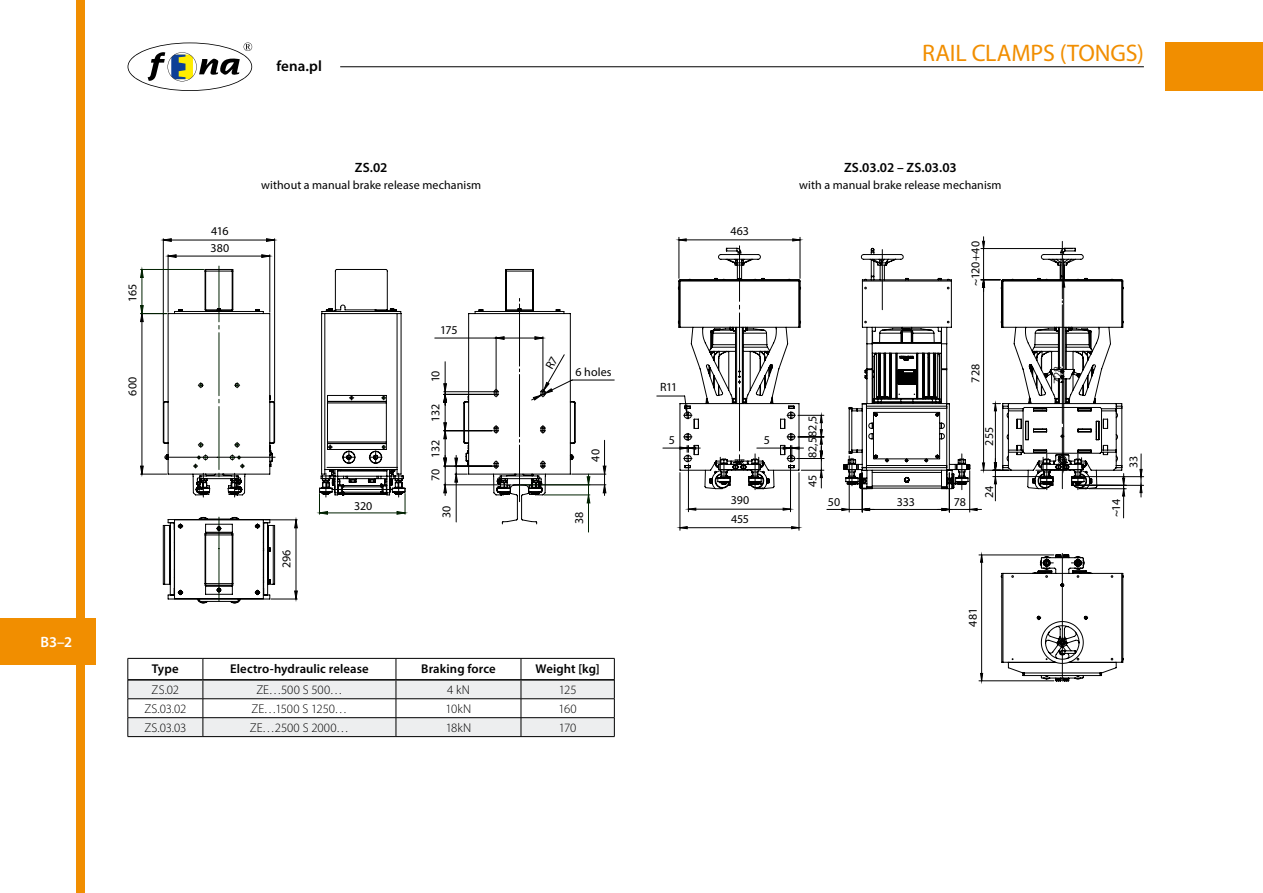
<style>
.page{position:relative;width:1263px;height:893px;background:#fff}
.page>*{position:absolute;margin:0;border:0;box-sizing:border-box;transform-origin:0 0}
.t1{font:24px "Myriad Pro";letter-spacing:-.005em;color:#f18e00}
.t2{font:600 15px "Myriad Pro";letter-spacing:.005em;color:#000}
.t3{font:600 15px "Myriad Pro";color:#fff}
.t4{font:600 13.5px "Myriad Pro";letter-spacing:-.005em;color:#000}
.t5{font:300 12.75px "Myriad Pro";letter-spacing:-.005em;color:#000}
.t6{font:600 12.75px "Myriad Pro";letter-spacing:.01em;color:#000}
.t7{font:12px "Myriad Pro";letter-spacing:.005em;color:#000}
.t8{font:10.5px "Century Gothic";color:#000}
</style>
<div class="page">
<div style="left:77px;top:0;width:8px;height:893px;background:#f18e00"></div>
<div style="left:0;top:618px;width:95px;height:47px;background:#f18e00"></div>
<svg style="left:128px;top:43px;width:124px;height:48px"></svg>
<hr style="left:340px;top:67px;width:804px;height:1px;background:#000">
<div style="left:1165px;top:43px;width:98px;height:48px;background:#f18e00"></div>
<svg style="left:679px;top:239px;width:121px;height:8px"></svg>
<svg style="left:1124px;top:478px;width:1px;height:18px"></svg>
<svg style="left:1140px;top:469px;width:2px;height:24px"></svg>
<svg style="left:678px;top:247px;width:446px;height:435px"></svg>
<hr style="left:128px;top:658px;width:75px;height:1px;background:#000">
<hr style="left:203px;top:658px;width:193px;height:1px;background:#000">
<hr style="left:396px;top:658px;width:125px;height:1px;background:#000">
<hr style="left:521px;top:658px;width:93px;height:1px;background:#000">
<svg style="left:128px;top:659px;width:487px;height:78px"></svg>
<hr style="left:128px;top:736px;width:75px;height:1px;background:#000">
<hr style="left:203px;top:736px;width:193px;height:1px;background:#000">
<hr style="left:396px;top:736px;width:125px;height:1px;background:#000">
<hr style="left:521px;top:736px;width:93px;height:1px;background:#000">
<hr style="left:128px;top:679px;width:75px;height:2px;background:#000">
<hr style="left:203px;top:679px;width:193px;height:2px;background:#000">
<hr style="left:396px;top:679px;width:125px;height:2px;background:#000">
<hr style="left:521px;top:679px;width:93px;height:2px;background:#000">
<svg style="left:168px;top:255px;width:102px;height:2px"></svg>
<svg style="left:163px;top:239px;width:112px;height:2px"></svg>
<svg style="left:140px;top:266px;width:135px;height:211px"></svg>
<svg style="left:162px;top:269px;width:376px;height:335px"></svg>
<svg style="left:319px;top:298px;width:287px;height:217px"></svg>
<p class="t3" style="left:41px;top:633px;width:33px">B3–2</p>
<p class="t7" style="left:125px;top:302px;width:19px;rotate:-90deg">165</p>
<p class="t7" style="left:125px;top:396px;width:20px;rotate:-90deg">600</p>
<p class="t2" style="left:276px;top:57px;width:47px">fena.pl</p>
<p class="t7" style="left:211px;top:224px;width:19px">416</p>
<p class="t7" style="left:211px;top:240px;width:20px">380</p>
<p class="t4" style="left:355px;top:159px;width:34px">ZS.02</p>
<p class="t7" style="left:261px;top:177px;width:221px">without a manual brake release mechanism</p>
<p class="t7" style="left:279px;top:568px;width:20px;rotate:-90deg">296</p>
<p class="t7" style="left:354px;top:498px;width:20px">320</p>
<p class="t7" style="left:440px;top:323px;width:19px">175</p>
<p class="t7" style="left:428px;top:382px;width:13px;rotate:-90deg">10</p>
<p class="t7" style="left:428px;top:422px;width:19px;rotate:-90deg">132</p>
<p class="t7" style="left:428px;top:481px;width:42px;rotate:-90deg">70 132</p>
<p class="t7" style="left:575px;top:364px;width:38px">6 holes</p>
<p class="t7" style="left:588px;top:462px;width:14px;rotate:-90deg">40</p>
<p class="t7" style="left:439px;top:518px;width:14px;rotate:-90deg">30</p>
<p class="t7" style="left:572px;top:524px;width:14px;rotate:-90deg">38</p>
<p class="t6" style="left:152px;top:660px;width:28px">Type</p>
<p class="t6" style="left:230px;top:660px;width:140px">Electro-hydraulic release</p>
<p class="t6" style="left:421px;top:660px;width:76px">Braking force</p>
<p class="t6" style="left:536px;top:660px;width:66px">Weight [kg]</p>
<p class="t5" style="left:152px;top:682px;width:29px">ZS.02</p>
<p class="t5" style="left:256px;top:682px;width:88px">ZE…500 S 500…</p>
<p class="t5" style="left:447px;top:682px;width:24px">4 kN</p>
<p class="t5" style="left:559px;top:682px;width:19px">125</p>
<p class="t5" style="left:144px;top:701px;width:43px">ZS.03.02</p>
<p class="t5" style="left:252px;top:701px;width:97px">ZE…1500 S 1250…</p>
<p class="t5" style="left:446px;top:701px;width:27px">10kN</p>
<p class="t5" style="left:559px;top:701px;width:20px">160</p>
<p class="t5" style="left:144px;top:720px;width:43px">ZS.03.03</p>
<p class="t5" style="left:250px;top:720px;width:101px">ZE…2500 S 2000…</p>
<p class="t5" style="left:446px;top:720px;width:27px">18kN</p>
<p class="t5" style="left:559px;top:720px;width:19px">170</p>
<h1 class="t1" style="left:922px;top:38px;width:223px">RAIL CLAMPS (TONGS)</h1>
<p class="t7" style="left:730px;top:224px;width:20px">463</p>
<p class="t4" style="left:844px;top:159px;width:114px">ZS.03.02 – ZS.03.03</p>
<p class="t7" style="left:799px;top:177px;width:204px">with a manual brake release mechanism</p>
<p class="t7" style="left:968px;top:286px;width:46px;rotate:-90deg">~120+40</p>
<p class="t7" style="left:660px;top:380px;width:19px">R11</p>
<p class="t7" style="left:669px;top:433px;width:8px">5</p>
<p class="t7" style="left:764px;top:433px;width:8px">5</p>
<p class="t7" style="left:731px;top:492px;width:20px">390</p>
<p class="t7" style="left:731px;top:511px;width:20px">455</p>
<p class="t7" style="left:968px;top:382px;width:20px;rotate:-90deg">728</p>
<p class="t7" style="left:805px;top:458px;width:45px;rotate:-90deg">82,582,5</p>
<p class="t7" style="left:805px;top:487px;width:14px;rotate:-90deg">45</p>
<p class="t7" style="left:828px;top:494px;width:14px">50</p>
<p class="t7" style="left:897px;top:494px;width:20px">333</p>
<p class="t7" style="left:954px;top:494px;width:14px">78</p>
<p class="t7" style="left:982px;top:446px;width:20px;rotate:-90deg">255</p>
<p class="t7" style="left:982px;top:498px;width:14px;rotate:-90deg">24</p>
<p class="t7" style="left:965px;top:626px;width:20px;rotate:-90deg">481</p>
<p class="t8" style="left:1050px;top:384px;width:19px;rotate:-90deg">728</p>
<p class="t7" style="left:1126px;top:468px;width:14px;rotate:-90deg">33</p>
<p class="t7" style="left:1109px;top:517px;width:20px;rotate:-90deg">~14</p>
</div>
